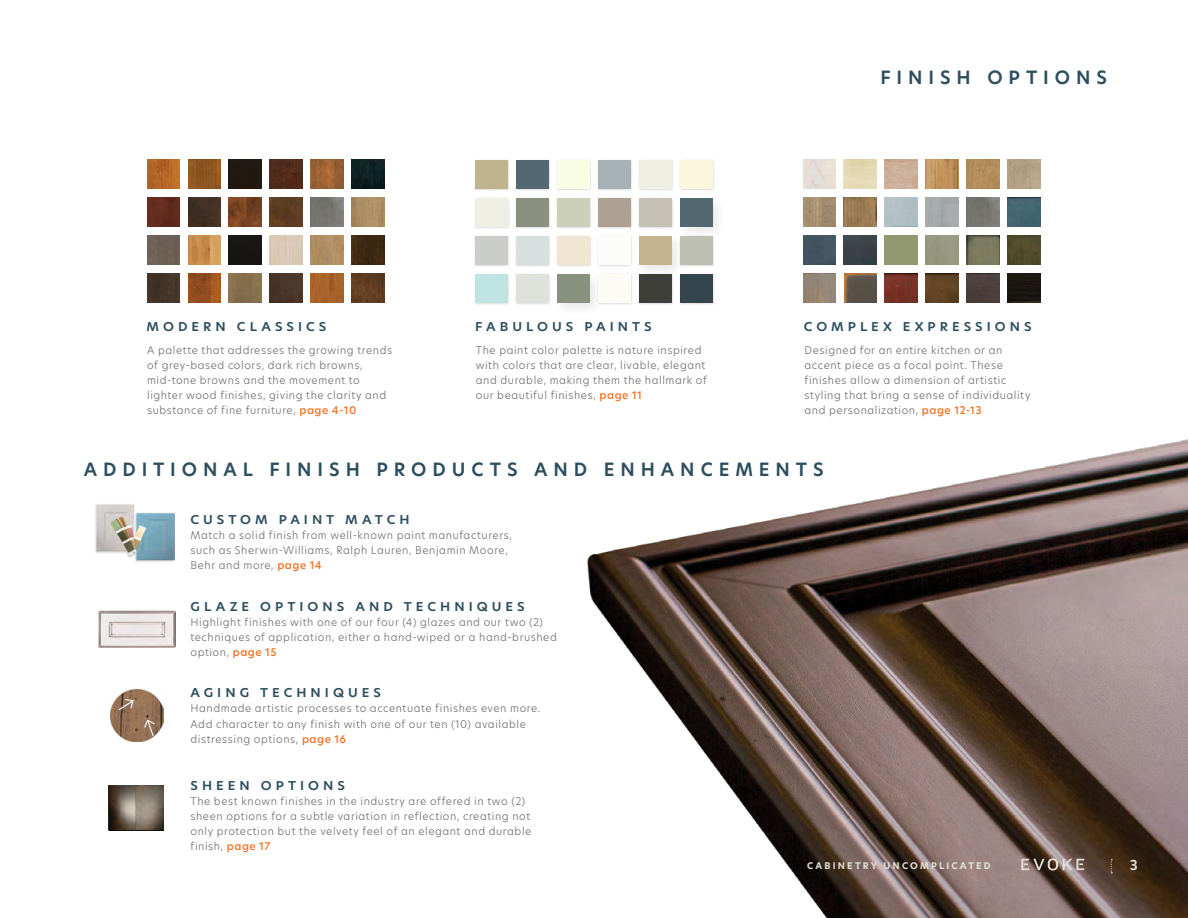
<style>
.page{position:relative;width:1188px;height:918px;background:#fff}
.page>*{position:absolute;margin:0;border:0;box-sizing:border-box;transform-origin:0 0}
.t1{font:600 18px "New Hero";letter-spacing:.33em;color:#2d4e5f}
.t2{font:600 13.5px "New Hero";color:#e3e0d6}
.t3{font:600 12px "New Hero";letter-spacing:.315em;color:#2d4e5f;scale:1.07 1}
.t4{font:300 10.5px/15px "New Hero";letter-spacing:.055em;color:#6d6e71}
.t5{font:700 9px "New Hero";letter-spacing:.245em;color:#e3e0d6}
.s1{font-weight:500;color:#f36f21}
</style>
<div class="page">
<img style="left:99px;top:610px;width:76px;height:38px">
<img style="left:110px;top:689px;width:53px;height:53px">
<svg style="left:117px;top:698px;width:17px;height:13px"></svg>
<svg style="left:143px;top:719px;width:13px;height:18px"></svg>
<img style="left:108px;top:786px;width:55px;height:45px">
<img style="left:147px;top:160px;width:32px;height:28px">
<img style="left:188px;top:160px;width:32px;height:28px">
<img style="left:229px;top:160px;width:32px;height:28px">
<img style="left:270px;top:160px;width:32px;height:28px">
<img style="left:311px;top:160px;width:32px;height:28px">
<img style="left:147px;top:198px;width:32px;height:28px">
<img style="left:188px;top:198px;width:32px;height:28px">
<img style="left:229px;top:198px;width:32px;height:28px">
<img style="left:270px;top:198px;width:32px;height:28px">
<img style="left:311px;top:198px;width:32px;height:28px">
<img style="left:147px;top:236px;width:32px;height:28px">
<img style="left:188px;top:236px;width:32px;height:28px">
<img style="left:229px;top:236px;width:32px;height:28px">
<img style="left:270px;top:236px;width:32px;height:28px">
<img style="left:311px;top:236px;width:32px;height:28px">
<img style="left:147px;top:274px;width:32px;height:28px">
<img style="left:188px;top:274px;width:32px;height:28px">
<img style="left:229px;top:274px;width:32px;height:28px">
<img style="left:270px;top:274px;width:32px;height:28px">
<img style="left:311px;top:274px;width:32px;height:28px">
<img style="left:352px;top:160px;width:32px;height:28px">
<img style="left:352px;top:198px;width:32px;height:28px">
<img style="left:352px;top:236px;width:32px;height:28px">
<img style="left:352px;top:274px;width:32px;height:28px">
<div style="left:474px;top:159px;width:36px;height:32px;background:#000;opacity:.2"></div>
<div style="left:475px;top:160px;width:33px;height:28px;background:#c0b48f"></div>
<div style="left:515px;top:159px;width:36px;height:32px;background:#000;opacity:.2"></div>
<div style="left:516px;top:160px;width:32px;height:28px;background:#536872"></div>
<div style="left:556px;top:159px;width:36px;height:32px;background:#000;opacity:.2"></div>
<div style="left:557px;top:160px;width:32px;height:28px;background:#f9fde3"></div>
<div style="left:597px;top:159px;width:36px;height:32px;background:#000;opacity:.2"></div>
<div style="left:598px;top:160px;width:32px;height:28px;background:#a6b2b5"></div>
<div style="left:638px;top:159px;width:36px;height:32px;background:#000;opacity:.2"></div>
<div style="left:639px;top:160px;width:32px;height:28px;background:#f0f0e2"></div>
<div style="left:474px;top:197px;width:36px;height:32px;background:#eaeae6"></div>
<div style="left:475px;top:198px;width:33px;height:28px;background:#f0efe6"></div>
<div style="left:515px;top:197px;width:36px;height:32px;background:#000;opacity:.2"></div>
<div style="left:516px;top:198px;width:32px;height:28px;background:#8b917f"></div>
<div style="left:556px;top:197px;width:36px;height:32px;background:#000;opacity:.2"></div>
<div style="left:557px;top:198px;width:32px;height:28px;background:#ccd0b9"></div>
<div style="left:597px;top:197px;width:36px;height:32px;background:#000;opacity:.2"></div>
<div style="left:598px;top:198px;width:32px;height:29px;background:#ada193"></div>
<div style="left:638px;top:197px;width:36px;height:32px;background:#000;opacity:.2"></div>
<div style="left:639px;top:198px;width:32px;height:28px;background:#c4c1b4"></div>
<div style="left:474px;top:235px;width:36px;height:32px;background:#000;opacity:.2"></div>
<div style="left:475px;top:236px;width:33px;height:28px;background:#cbcdca"></div>
<div style="left:515px;top:235px;width:36px;height:32px;background:#e2e2e2"></div>
<div style="left:516px;top:236px;width:32px;height:28px;background:#d8e0df"></div>
<div style="left:556px;top:235px;width:36px;height:32px;background:#000;opacity:.2"></div>
<div style="left:557px;top:236px;width:32px;height:28px;background:#f0e6d2"></div>
<div style="left:597px;top:235px;width:36px;height:32px;background:#000;opacity:.2"></div>
<div style="left:598px;top:236px;width:32px;height:28px;background:#fcfcfb"></div>
<div style="left:634px;top:231px;width:51px;height:48px;background:#000;opacity:.1"></div>
<div style="left:639px;top:236px;width:32px;height:28px;background:#c3b48b"></div>
<div style="left:474px;top:273px;width:36px;height:32px;background:#000;opacity:.2"></div>
<div style="left:475px;top:274px;width:33px;height:28px;background:#bfe4e2"></div>
<div style="left:515px;top:273px;width:36px;height:32px;background:#e2e2e2"></div>
<div style="left:516px;top:274px;width:32px;height:28px;background:#dfe1db"></div>
<div style="left:552px;top:269px;width:51px;height:48px;background:#000;opacity:.1"></div>
<div style="left:557px;top:274px;width:32px;height:28px;background:#89927f"></div>
<div style="left:597px;top:273px;width:36px;height:32px;background:#000;opacity:.2"></div>
<div style="left:598px;top:274px;width:32px;height:28px;background:#fcfbf5"></div>
<div style="left:638px;top:273px;width:36px;height:32px;background:#000;opacity:.2"></div>
<div style="left:639px;top:274px;width:32px;height:28px;background:#3c3e37"></div>
<div style="left:679px;top:159px;width:36px;height:32px;background:#000;opacity:.2"></div>
<div style="left:680px;top:160px;width:32px;height:28px;background:#fbf7dd"></div>
<div style="left:675px;top:193px;width:51px;height:48px;background:#000;opacity:.1"></div>
<div style="left:680px;top:198px;width:32px;height:28px;background:#516870"></div>
<div style="left:679px;top:235px;width:36px;height:32px;background:#000;opacity:.2"></div>
<div style="left:680px;top:236px;width:32px;height:28px;background:#bdc0b3"></div>
<div style="left:679px;top:273px;width:36px;height:32px;background:#000;opacity:.2"></div>
<div style="left:680px;top:274px;width:32px;height:28px;background:#35454e"></div>
<img style="left:803px;top:160px;width:32px;height:28px">
<img style="left:885px;top:160px;width:32px;height:28px">
<img style="left:926px;top:160px;width:32px;height:28px">
<img style="left:967px;top:160px;width:32px;height:28px">
<img style="left:803px;top:198px;width:32px;height:28px">
<img style="left:844px;top:198px;width:32px;height:28px">
<img style="left:967px;top:198px;width:32px;height:28px">
<img style="left:803px;top:236px;width:32px;height:28px">
<img style="left:844px;top:236px;width:32px;height:28px">
<img style="left:967px;top:236px;width:32px;height:28px">
<img style="left:803px;top:274px;width:32px;height:28px">
<img style="left:844px;top:274px;width:32px;height:28px">
<img style="left:885px;top:274px;width:32px;height:28px">
<img style="left:926px;top:274px;width:32px;height:28px">
<img style="left:967px;top:274px;width:32px;height:28px">
<img style="left:1008px;top:160px;width:32px;height:28px">
<img style="left:1008px;top:198px;width:32px;height:28px">
<img style="left:1008px;top:236px;width:32px;height:28px">
<img style="left:1008px;top:274px;width:32px;height:28px">
<img style="left:95px;top:504px;width:79px;height:58px">
<img style="left:588px;top:439px;width:600px;height:479px">
<svg style="left:1111px;top:859px;width:1px;height:14px"></svg>
<svg style="left:1021px;top:858px;width:63px;height:13px"></svg>
<p class="t3" style="left:147px;top:318px;width:170px">MODERN CLASSICS</p>
<p class="t4" style="left:147px;top:342px;width:247px">A palette that addresses the growing trends of grey-based colors, dark rich browns, mid-tone browns and the movement to lighter wood finishes, giving the clarity and substance of fine furniture, <span class="s1">page 4-10</span></p>
<p class="t3" style="left:475px;top:318px;width:166px">FABULOUS PAINTS</p>
<p class="t4" style="left:476px;top:342px;width:232px">The paint color palette is nature inspired with colors that are clear, livable, elegant and durable, making them the hallmark of our beautiful finishes, <span class="s1">page 11</span></p>
<h1 class="t1" style="left:880px;top:65px;width:228px">FINISH OPTIONS</h1>
<p class="t3" style="left:804px;top:318px;width:214px">COMPLEX EXPRESSIONS</p>
<p class="t4" style="left:805px;top:342px;width:227px">Designed for an entire kitchen or an accent piece as a focal point. These finishes allow a dimension of artistic styling that bring a sense of individuality and personalization, <span class="s1">page 12-13</span></p>
<h1 class="t1" style="left:84px;top:457px;width:741px">ADDITIONAL FINISH PRODUCTS AND ENHANCEMENTS</h1>
<p class="t3" style="left:190px;top:511px;width:206px">CUSTOM PAINT MATCH</p>
<p class="t4" style="left:190px;top:528px;width:323px">Match a solid finish from well-known paint manufacturers, such as Sherwin-Williams, Ralph Lauren, Benjamin Moore,<br>Behr and more, <span class="s1">page 14</span></p>
<p class="t3" style="left:190px;top:598px;width:314px">GLAZE OPTIONS AND TECHNIQUES</p>
<p class="t4" style="left:190px;top:614px;width:368px">Highlight finishes with one of our four (4) glazes and our two (2) techniques of application, either a hand-wiped or a hand-brushed option, <span class="s1">page 15</span></p>
<p class="t3" style="left:190px;top:684px;width:180px">AGING TECHNIQUES</p>
<p class="t4" style="left:190px;top:701px;width:351px">Handmade artistic processes to accentuate finishes even more.<br>Add character to any finish with one of our ten (10) available distressing options, <span class="s1">page 16</span></p>
<p class="t3" style="left:190px;top:777px;width:146px">SHEEN OPTIONS</p>
<p class="t4" style="left:190px;top:794px;width:342px">The best known finishes in the industry are offered in two (2) sheen options for a subtle variation in reflection, creating not only protection but the velvety feel of an elegant and durable finish, <span class="s1">page 17</span></p>
<p class="t5" style="left:807px;top:859px;width:185px">CABINETRY UNCOMPLICATED</p>
<p class="t2" style="left:1130px;top:856px;width:10px">3</p>
</div>
